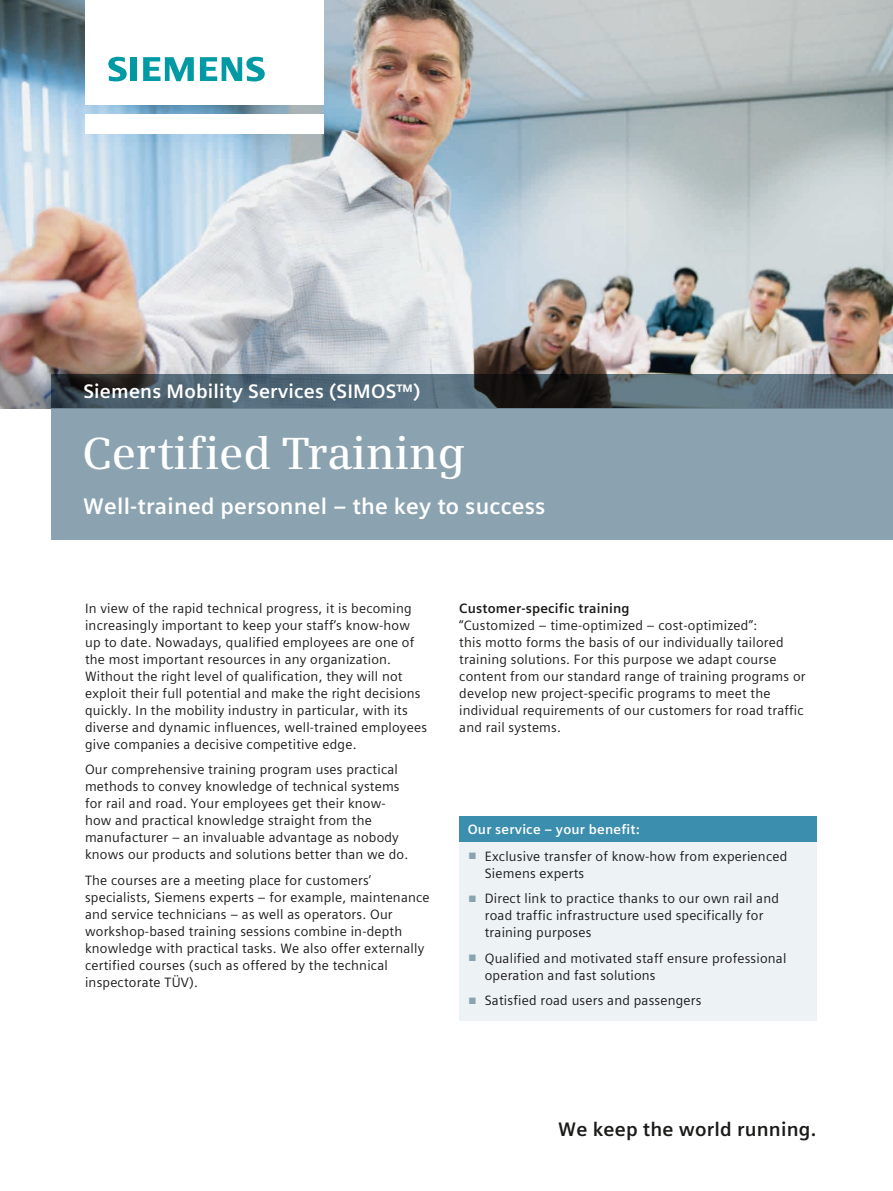
<style>
.page{position:relative;width:893px;height:1191px;background:#fff}
.page>*{position:absolute;margin:0;border:0;box-sizing:border-box;transform-origin:0 0}
.t1{font:600 45px "Siemens Serif";letter-spacing:-.005em;color:#fff}
.t2{font:700 22.5px "Siemens Sans Global";letter-spacing:.01em;color:#fff}
.t3{font:700 19.5px "Siemens Sans Global";letter-spacing:.01em;color:#fff}
.t4{font:700 19.5px "Siemens Sans Global";letter-spacing:.01em;color:#1a1a19}
.t5{font:13.5px/17px "Siemens Sans Global";letter-spacing:.015em;color:#1a1a19}
.t6{font:700 13.5px "Siemens Sans Global";letter-spacing:.015em;color:#1a1a19}
.t7{font:700 13.5px "Siemens Sans Global";letter-spacing:.015em;color:#fff}
.s1{font-size:11.25px;color:#8ba3b0}
</style>
<div class="page">
<img style="left:0;top:0;width:893px;height:408px">
<div style="left:85px;top:114px;width:238px;height:19px;background:#fff"></div>
<div style="left:85px;top:0;width:238px;height:105px;background:#fff"></div>
<svg style="left:108px;top:57px;width:19px;height:24px"></svg>
<div style="left:130px;top:57px;width:7px;height:24px;background:#009aa4"></div>
<svg style="left:143px;top:57px;width:51px;height:24px"></svg>
<svg style="left:200px;top:57px;width:65px;height:24px"></svg>
<div style="left:51px;top:408px;width:842px;height:132px;background:#8ba3b0"></div>
<svg style="left:51px;top:374px;width:842px;height:34px;background:#485963"></svg>
<div style="left:459px;top:816px;width:357px;height:26px;background:#3b8eae"></div>
<div style="left:459px;top:842px;width:357px;height:178px;background:#edf2f5"></div>
<h3 class="t3" style="left:83px;top:376px;width:339px">Siemens Mobility Services (SIMOS™)</h3>
<h1 class="t1" style="left:82px;top:427px;width:385px">Certified Training</h1>
<h2 class="t2" style="left:83px;top:489px;width:464px">Well-trained personnel – the key to success</h2>
<p class="t5" style="left:85px;top:599px;width:343px">In view of the rapid technical progress, it is becoming increasingly important to keep your staff‘s know-how up to date. Nowadays, qualified employees are one of the most important resources in any organization.<br>Without the right level of qualification, they will not exploit their full potential and make the right decisions quickly. In the mobility industry in particular, with its diverse and dynamic influences, well-trained employees give companies a decisive competitive edge.</p>
<p class="t5" style="left:85px;top:761px;width:325px">Our comprehensive training program uses practical methods to convey knowledge of technical systems for rail and road. Your employees get their know&shy;how and practical knowledge straight from the manufacturer – an invaluable advantage as nobody knows our products and solutions better than we do.</p>
<p class="t5" style="left:85px;top:871px;width:346px">The courses are a meeting place for customers’ specialists, Siemens experts – for example, maintenance and service technicians – as well as operators. Our workshop-based training sessions combine in-depth knowledge with practical tasks. We also offer externally certified courses (such as offered by the technical inspectorate TÜV).</p>
<p class="t6" style="left:459px;top:597px;width:172px">Customer-specific training</p>
<p class="t5" style="left:459px;top:616px;width:348px">“Customized – time-optimized – cost-optimized”:<br>this motto forms the basis of our individually tailored training solutions. For this purpose we adapt course content from our standard range of training programs or develop new project-specific programs to meet the individual requirements of our customers for road traffic and rail systems.</p>
<p class="t7" style="left:468px;top:819px;width:173px">Our service – your benefit:</p>
<p class="t5" style="left:485px;top:847px;width:304px;text-indent:-17px"><span class="s1">■</span> Exclusive transfer of know-how from experienced<br>Siemens experts</p>
<p class="t5" style="left:485px;top:890px;width:296px;text-indent:-17px"><span class="s1">■</span> Direct link to practice thanks to our own rail and road traffic infrastructure used specifically for training purposes</p>
<p class="t5" style="left:485px;top:949px;width:303px;text-indent:-17px"><span class="s1">■</span> Qualified and motivated staff ensure professional operation and fast solutions</p>
<p class="t5" style="left:468px;top:992px;width:235px"><span class="s1">■</span> Satisfied road users and passengers</p>
<h3 class="t4" style="left:558px;top:1114px;width:260px">We keep the world running.</h3>
</div>
